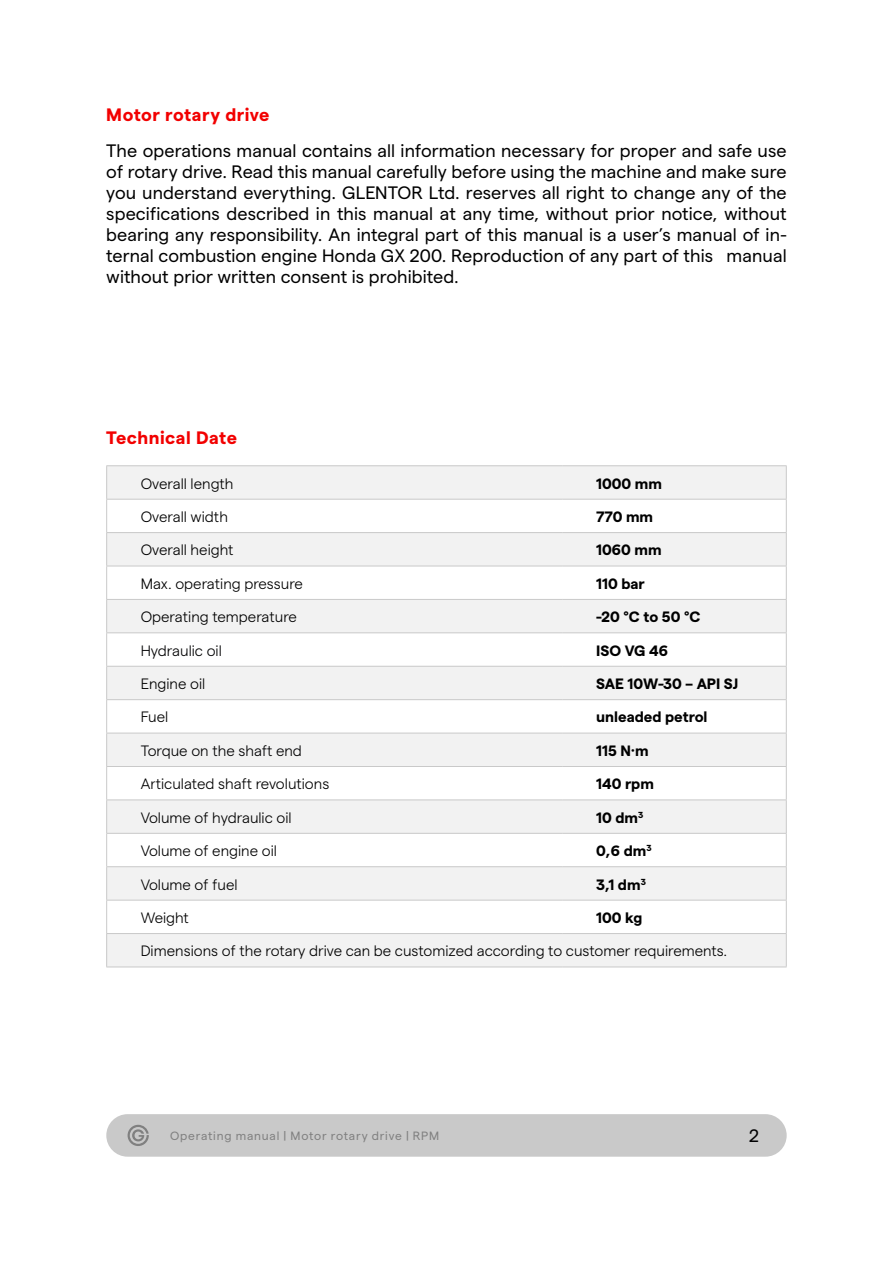
<style>
.page{position:relative;width:893px;height:1263px;background:#fff}
.page>*{position:absolute;margin:0;border:0;box-sizing:border-box;transform-origin:0 0}
.t1{font:18px/21px "Matter";letter-spacing:.005em;color:#000;text-align:justify}
.t2{font:700 18px "Matter";letter-spacing:.025em;color:#f20000}
.t3{font:18px "Matter";color:#020203}
.t4{font:300 15px "Matter";color:#000}
.t5{font:700 15px "Matter";color:#000}
.t6{font:300 15px "Matter";color:#020203}
.t7{font:12px "Matter";letter-spacing:.065em;color:#808080}
</style>
<div class="page">
<div style="left:106px;top:1114px;width:681px;height:43px;background:#c9c9c9;border-radius:21px"></div>
<svg style="left:128px;top:1125px;width:21px;height:21px"></svg>
<div style="left:107px;top:466px;width:679px;height:33px;background:#f2f2f2"></div>
<svg style="left:107px;top:533px;width:679px;height:133px"></svg>
<div style="left:107px;top:667px;width:679px;height:166px;background:#f2f2f2"></div>
<svg style="left:107px;top:700px;width:679px;height:33px"></svg>
<svg style="left:107px;top:767px;width:679px;height:32px"></svg>
<svg style="left:107px;top:834px;width:679px;height:99px"></svg>
<div style="left:107px;top:933px;width:679px;height:34px;background:#f2f2f2"></div>
<hr style="left:106px;top:465px;width:456px;height:1px;background:#c9c9c9">
<hr style="left:106px;top:466px;width:1px;height:33px;background:#c9c9c9">
<hr style="left:562px;top:465px;width:225px;height:1px;background:#c9c9c9">
<hr style="left:786px;top:466px;width:1px;height:33px;background:#c9c9c9">
<hr style="left:106px;top:499px;width:456px;height:1px;background:#c9c9c9">
<hr style="left:106px;top:499px;width:1px;height:33px;background:#c9c9c9">
<hr style="left:562px;top:499px;width:225px;height:1px;background:#c9c9c9">
<hr style="left:786px;top:499px;width:1px;height:33px;background:#c9c9c9">
<hr style="left:106px;top:532px;width:456px;height:1px;background:#c9c9c9">
<hr style="left:106px;top:533px;width:1px;height:33px;background:#c9c9c9">
<hr style="left:562px;top:532px;width:225px;height:1px;background:#c9c9c9">
<hr style="left:786px;top:533px;width:1px;height:33px;background:#c9c9c9">
<hr style="left:106px;top:566px;width:456px;height:1px;background:#c9c9c9">
<hr style="left:106px;top:566px;width:1px;height:33px;background:#c9c9c9">
<hr style="left:562px;top:566px;width:225px;height:1px;background:#c9c9c9">
<hr style="left:786px;top:566px;width:1px;height:33px;background:#c9c9c9">
<hr style="left:106px;top:599px;width:456px;height:1px;background:#c9c9c9">
<hr style="left:106px;top:600px;width:1px;height:32px;background:#c9c9c9">
<hr style="left:562px;top:599px;width:225px;height:1px;background:#c9c9c9">
<hr style="left:786px;top:600px;width:1px;height:32px;background:#c9c9c9">
<hr style="left:106px;top:632px;width:456px;height:1px;background:#c9c9c9">
<hr style="left:106px;top:633px;width:1px;height:33px;background:#c9c9c9">
<hr style="left:562px;top:632px;width:225px;height:1px;background:#c9c9c9">
<hr style="left:786px;top:633px;width:1px;height:33px;background:#c9c9c9">
<hr style="left:106px;top:666px;width:456px;height:1px;background:#c9c9c9">
<hr style="left:106px;top:667px;width:1px;height:32px;background:#c9c9c9">
<hr style="left:562px;top:666px;width:225px;height:1px;background:#c9c9c9">
<hr style="left:786px;top:667px;width:1px;height:32px;background:#c9c9c9">
<hr style="left:106px;top:699px;width:456px;height:1px;background:#c9c9c9">
<hr style="left:106px;top:700px;width:1px;height:33px;background:#c9c9c9">
<hr style="left:562px;top:699px;width:225px;height:1px;background:#c9c9c9">
<hr style="left:786px;top:700px;width:1px;height:33px;background:#c9c9c9">
<hr style="left:106px;top:733px;width:456px;height:1px;background:#c9c9c9">
<hr style="left:106px;top:733px;width:1px;height:33px;background:#c9c9c9">
<hr style="left:562px;top:733px;width:225px;height:1px;background:#c9c9c9">
<hr style="left:786px;top:733px;width:1px;height:33px;background:#c9c9c9">
<hr style="left:106px;top:766px;width:456px;height:1px;background:#c9c9c9">
<hr style="left:106px;top:767px;width:1px;height:32px;background:#c9c9c9">
<hr style="left:562px;top:766px;width:225px;height:1px;background:#c9c9c9">
<hr style="left:786px;top:767px;width:1px;height:32px;background:#c9c9c9">
<hr style="left:106px;top:799px;width:456px;height:1px;background:#c9c9c9">
<hr style="left:106px;top:800px;width:1px;height:33px;background:#c9c9c9">
<hr style="left:562px;top:799px;width:225px;height:1px;background:#c9c9c9">
<hr style="left:786px;top:800px;width:1px;height:33px;background:#c9c9c9">
<hr style="left:106px;top:833px;width:456px;height:1px;background:#c9c9c9">
<hr style="left:106px;top:834px;width:1px;height:32px;background:#c9c9c9">
<hr style="left:562px;top:833px;width:225px;height:1px;background:#c9c9c9">
<hr style="left:786px;top:834px;width:1px;height:32px;background:#c9c9c9">
<hr style="left:106px;top:866px;width:456px;height:1px;background:#c9c9c9">
<hr style="left:106px;top:867px;width:1px;height:33px;background:#c9c9c9">
<hr style="left:562px;top:866px;width:225px;height:1px;background:#c9c9c9">
<hr style="left:786px;top:867px;width:1px;height:33px;background:#c9c9c9">
<hr style="left:106px;top:900px;width:456px;height:1px;background:#c9c9c9">
<hr style="left:106px;top:900px;width:1px;height:33px;background:#c9c9c9">
<hr style="left:562px;top:900px;width:225px;height:1px;background:#c9c9c9">
<hr style="left:786px;top:900px;width:1px;height:33px;background:#c9c9c9">
<hr style="left:106px;top:933px;width:456px;height:1px;background:#c9c9c9">
<hr style="left:106px;top:934px;width:1px;height:32px;background:#c9c9c9">
<hr style="left:562px;top:933px;width:225px;height:1px;background:#c9c9c9">
<hr style="left:786px;top:934px;width:1px;height:32px;background:#c9c9c9">
<hr style="left:106px;top:966px;width:456px;height:1px;background:#c9c9c9">
<hr style="left:562px;top:966px;width:225px;height:1px;background:#c9c9c9">
<p class="t2" style="left:106px;top:101px;width:165px">Motor rotary drive</p>
<p class="t1" style="left:106px;top:138px;width:682px">The operations manual contains all information necessary for proper and safe use of rotary drive. Read this manual carefully before using the machine and make sure you understand everything. GLENTOR Ltd. reserves all right to change any of the specifications described in this manual at any time, without prior notice, without bearing any responsibility. An integral part of this manual is a user’s manual of in&shy;ternal combustion engine Honda GX 200. Reproduction of any part of this manual without prior written consent is prohibited.</p>
<p class="t2" style="left:106px;top:424px;width:132px">Technical Date</p>
<p class="t4" style="left:141px;top:472px;width:94px">Overall length</p>
<p class="t5" style="left:596px;top:472px;width:67px">1000 mm</p>
<p class="t4" style="left:141px;top:506px;width:89px">Overall width</p>
<p class="t5" style="left:596px;top:505px;width:58px">770 mm</p>
<p class="t4" style="left:141px;top:539px;width:94px">Overall height</p>
<p class="t5" style="left:596px;top:539px;width:67px">1060 mm</p>
<p class="t4" style="left:141px;top:573px;width:164px">Max. operating pressure</p>
<p class="t5" style="left:596px;top:572px;width:50px">110 bar</p>
<p class="t4" style="left:141px;top:606px;width:158px">Operating temperature</p>
<p class="t5" style="left:596px;top:606px;width:106px">-20 °C to 50 °C</p>
<p class="t6" style="left:141px;top:639px;width:83px">Hydraulic oil</p>
<p class="t5" style="left:596px;top:639px;width:73px">ISO VG 46</p>
<p class="t4" style="left:141px;top:673px;width:66px">Engine oil</p>
<p class="t5" style="left:596px;top:673px;width:144px">SAE 10W-30 – API SJ</p>
<p class="t4" style="left:141px;top:706px;width:29px">Fuel</p>
<p class="t5" style="left:596px;top:706px;width:113px">unleaded petrol</p>
<p class="t6" style="left:141px;top:740px;width:163px">Torque on the shaft end</p>
<p class="t5" style="left:596px;top:739px;width:54px">115 N·m</p>
<p class="t4" style="left:141px;top:773px;width:190px">Articulated shaft revolutions</p>
<p class="t5" style="left:596px;top:773px;width:59px">140 rpm</p>
<p class="t4" style="left:141px;top:806px;width:152px">Volume of hydraulic oil</p>
<p class="t5" style="left:596px;top:806px;width:49px">10 dm<sup>3</sup></p>
<p class="t4" style="left:141px;top:840px;width:138px">Volume of engine oil</p>
<p class="t5" style="left:596px;top:840px;width:57px">0,6 dm<sup>3</sup></p>
<p class="t4" style="left:141px;top:873px;width:98px">Volume of fuel</p>
<p class="t5" style="left:596px;top:873px;width:51px">3,1 dm<sup>3</sup></p>
<p class="t4" style="left:141px;top:907px;width:50px">Weight</p>
<p class="t5" style="left:596px;top:906px;width:48px">100 kg</p>
<p class="t4" style="left:141px;top:940px;width:588px">Dimensions of the rotary drive can be customized according to customer requirements.</p>
<p class="t7" style="left:170px;top:1127px;width:270px">Operating manual | Motor rotary drive | RPM</p>
<p class="t3" style="left:749px;top:1122px;width:12px">2</p>
</div>
